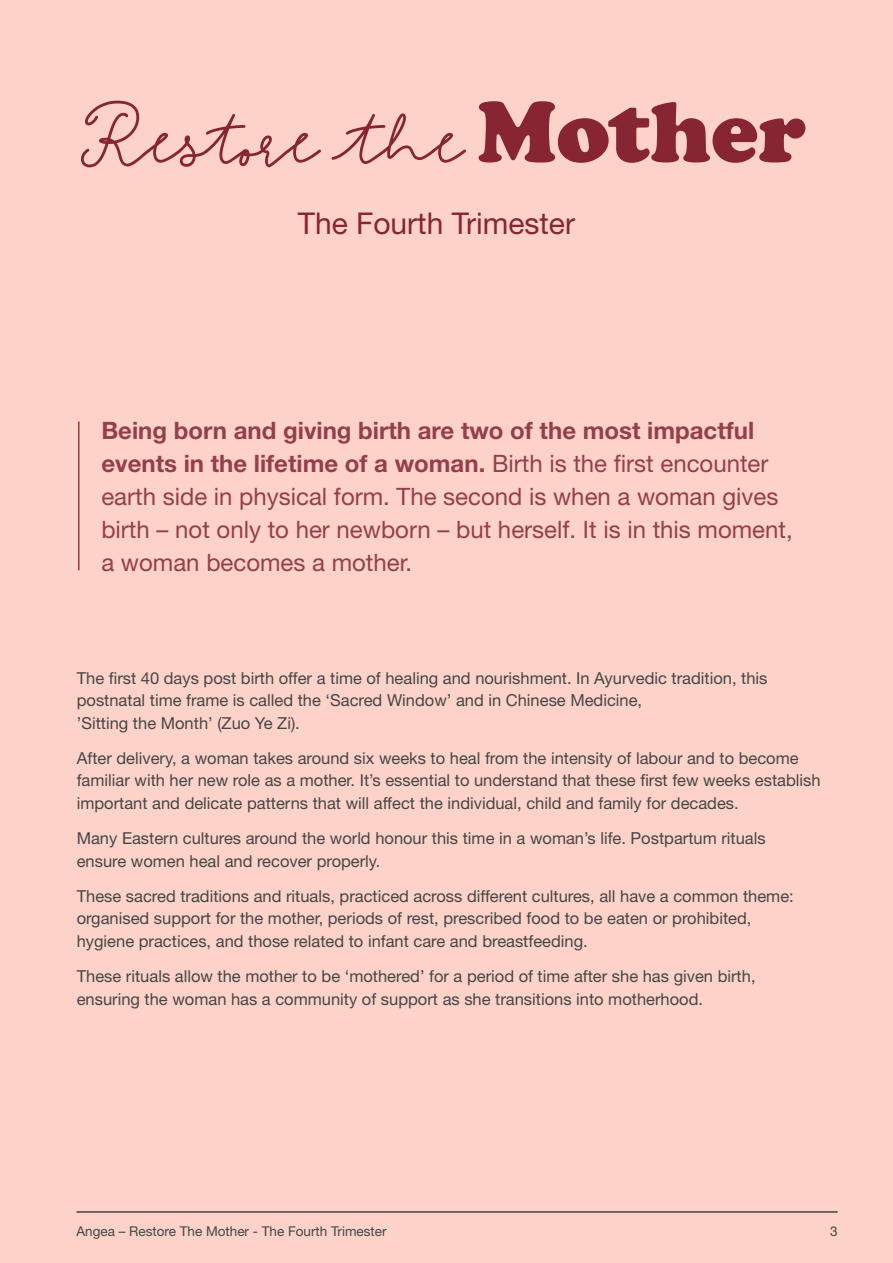
<style>
.page{position:relative;width:893px;height:1263px;background:#fdd2c9}
.page>*{position:absolute;margin:0;border:0;box-sizing:border-box;transform-origin:0 0}
.t1{font:93.9px "Unicorn Confetti";color:#872532}
.t2{font:900 89.25px "Cooper";color:#872532}
.t3{font:30px "Helvetica Neue LT Std";color:#872532}
.t4{font:24px/33px "Helvetica Neue LT Std";color:#953f4b}
.Copy{font:16.5px/22.5px "Helvetica Neue LT Std";color:#454647}
.t5{font:13.5px "Helvetica Neue LT Std";color:#454647}
.s1{font-weight:700}
</style>
<div class="page">
<hr style="left:77px;top:1211px;width:761px;height:2px;background:#454647">
<hr style="left:78px;top:421px;width:2px;height:149px;background:#953f4b">
<p class="t1" style="left:76px;top:73px;width:389px">Restore the</p>
<p class="t2" style="left:477px;top:80px;width:330px">Mother</p>
<p class="t3" style="left:298px;top:206px;width:279px">The Fourth Trimester</p>
<p class="t4" style="left:101px;top:413px;width:693px"><span class="s1">Being born and giving birth are two of the most impactful events in the lifetime of a woman.</span> Birth is the first encounter earth side in physical form. The second is when a woman gives birth – not only to her newborn – but herself. It is in this moment, a woman becomes a mother.</p>
<p class="Copy" style="left:77px;top:666px;width:692px">The first 40 days post birth offer a time of healing and nourishment. In Ayurvedic tradition, this postnatal time frame is called the ‘Sacred Window’ and in Chinese Medicine,<br>’Sitting the Month’ (Zuo Ye Zi).</p>
<p class="Copy" style="left:77px;top:747px;width:745px">After delivery, a woman takes around six weeks to heal from the intensity of labour and to become familiar with her new role as a mother. It’s essential to understand that these first few weeks establish important and delicate patterns that will affect the individual, child and family for decades.</p>
<p class="Copy" style="left:77px;top:827px;width:690px">Many Eastern cultures around the world honour this time in a woman’s life. Postpartum rituals ensure women heal and recover properly.</p>
<p class="Copy" style="left:77px;top:885px;width:719px">These sacred traditions and rituals, practiced across different cultures, all have a common theme: organised support for the mother, periods of rest, prescribed food to be eaten or prohibited, hygiene practices, and those related to infant care and breastfeeding.</p>
<p class="Copy" style="left:77px;top:965px;width:680px">These rituals allow the mother to be ‘mothered’ for a period of time after she has given birth, ensuring the woman has a community of support as she transitions into motherhood.</p>
<p class="t5" style="left:77px;top:1223px;width:312px">Angea – Restore The Mother - The Fourth Trimester</p>
<p class="t5" style="left:830px;top:1223px;width:9px">3</p>
</div>
